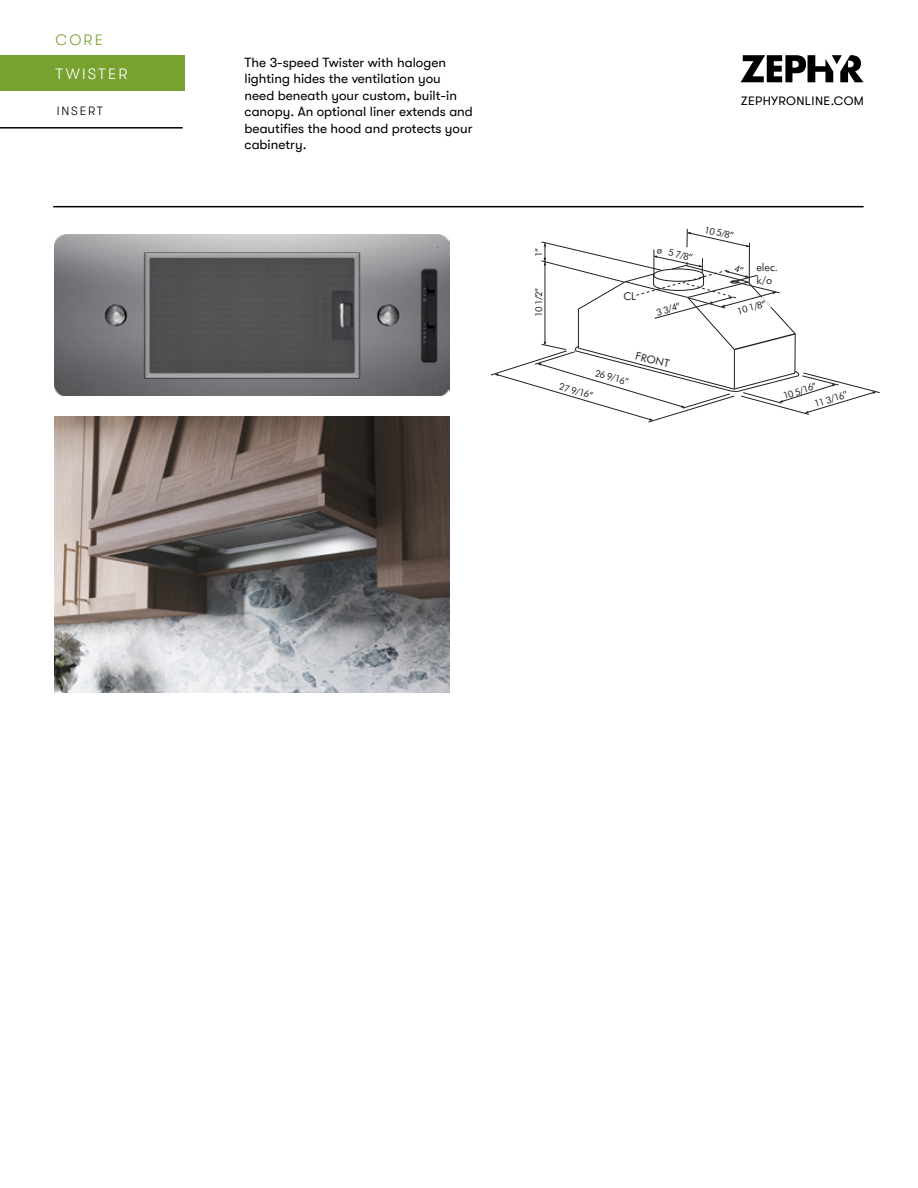
<style>
.page{position:relative;width:918px;height:1188px;background:#fff}
.page>*{position:absolute;margin:0;border:0;box-sizing:border-box;transform-origin:0 0}
.t1{font:300 15px "GT Walsheim Pro";letter-spacing:.15em;color:#fff}
.t2{font:300 15px "GT Walsheim Pro";color:#78a22f}
.t3{font:13.5px/16.5px "GT Walsheim Pro";color:#000}
.t4{font:12.3px "GT Walsheim Pro";letter-spacing:.03em;color:#000}
.t5{font:300 12px "GT Walsheim Pro";letter-spacing:.15em;color:#000}
.t6{font:10.8px/12.9px "Futura BT";color:#221f1f}
.t7{font:9.45px "Futura BT";color:#211f1f}
</style>
<div class="page">
<svg style="left:741px;top:55px;width:123px;height:27px"></svg>
<div style="left:0;top:55px;width:185px;height:36px;background:#78a22f"></div>
<hr style="left:0;top:127px;width:183px;height:2px;background:#000">
<hr style="left:53px;top:206px;width:811px;height:1px;background:#000">
<img style="left:55px;top:235px;width:395px;height:160px">
<img style="left:55px;top:416px;width:395px;height:276px">
<svg style="left:490px;top:229px;width:390px;height:193px"></svg>
<p class="t2" style="left:56px;top:32px;width:49px">CORE</p>
<p class="t1" style="left:56px;top:65px;width:74px">TWISTER</p>
<p class="t5" style="left:57px;top:105px;width:48px">INSERT</p>
<p class="t3" style="left:245px;top:54px;width:230px">The 3-speed Twister with halogen lighting hides the ventilation you need beneath your custom, built-in canopy. An optional liner extends and beautifies the hood and protects your cabinetry.</p>
<p class="t4" style="left:741px;top:94px;width:125px">ZEPHYRONLINE.COM</p>
<p class="t7" style="left:533px;top:257px;width:11px;rotate:-90deg">1”</p>
<p class="t7" style="left:533px;top:317px;width:31px;rotate:-90deg">10 1/2”</p>
<p class="t6" style="left:623px;top:290px;width:14px">CL</p>
<p class="t7" style="left:670px;top:246px;width:26px;rotate:13deg">5 7/8”</p>
<p class="t7" style="left:655px;top:307px;width:26px;rotate:-16deg">3 3/4”</p>
<p class="t7" style="left:706px;top:224px;width:31px;rotate:13deg">10 5/8”</p>
<p class="t6" style="left:756px;top:260px;width:23px">elec. k/o</p>
<p class="t7" style="left:736px;top:306px;width:31px;rotate:-16deg">10 1/8”</p>
<p class="t6" style="left:638px;top:349px;width:36px;rotate:14deg">FRONT</p>
<p class="t7" style="left:597px;top:367px;width:36px;rotate:16deg">26 9/16”</p>
<p class="t7" style="left:561px;top:380px;width:36px;rotate:16deg">27 9/16”</p>
<p class="t7" style="left:782px;top:391px;width:36px;rotate:-18deg">10 5/16”</p>
<p class="t7" style="left:813px;top:398px;width:36px;rotate:-17deg">11 3/16”</p>
</div>
